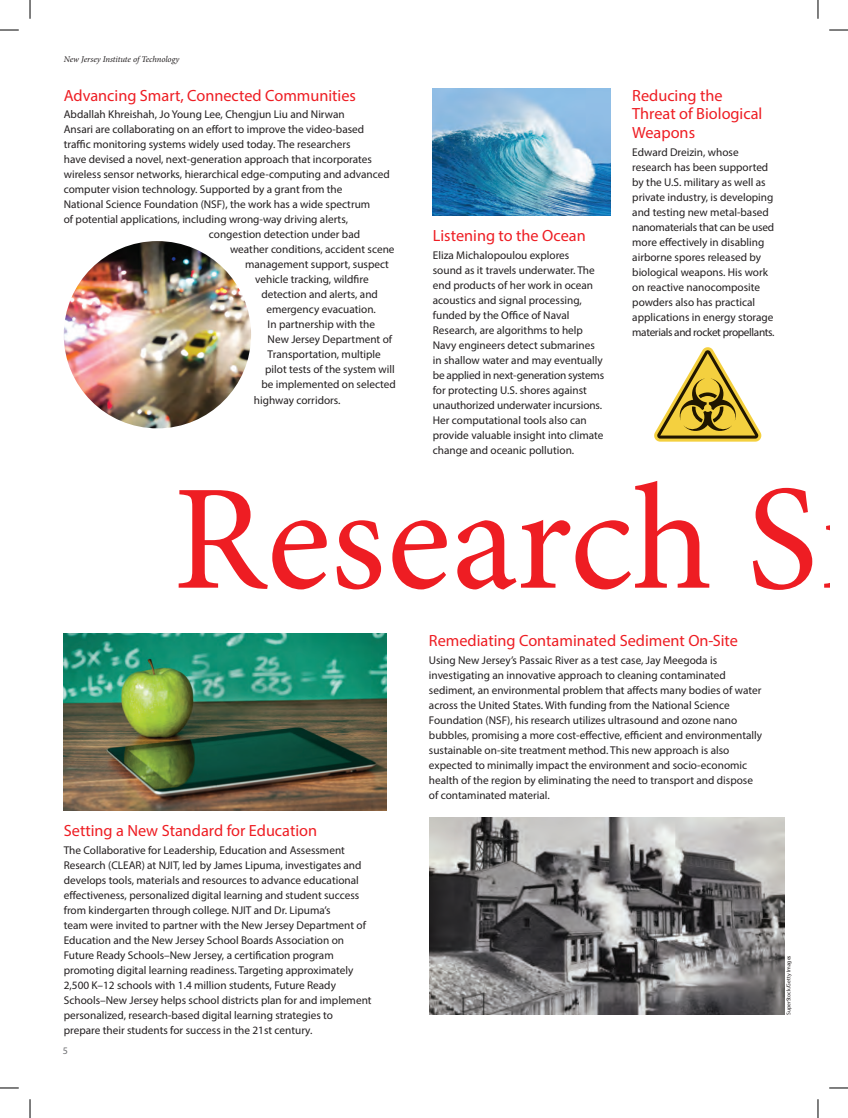
<style>
.page{position:relative;width:848px;height:1118px;background:#fff}
.page>*{position:absolute;margin:0;border:0;box-sizing:border-box;transform-origin:0 0}
.t1{font:150px "Minion Pro";color:#ee1d23}
.t2{font:16.25px/18.8px "Myriad Pro";color:#ee1d23}
.t3{font:11.25px/15px "Myriad Pro";color:#231f20}
.t4{font:10px "Myriad Pro";color:#6c6d70}
.t5{font:italic 8.75px "Minion Pro";letter-spacing:-.01em;color:#231f20}
.t6{font:5.62px "Myriad Pro";color:#231f20}
</style>
<div class="page">
<img style="left:433px;top:89px;width:178px;height:126px">
<img style="left:430px;top:817px;width:354px;height:197px">
<img style="left:64px;top:241px;width:187px;height:187px;border-radius:94px">
<img style="left:64px;top:634px;width:322px;height:176px">
<svg style="left:654px;top:347px;width:108px;height:94px"></svg>
<svg style="left:0;top:29px;width:19px;height:2px"></svg>
<svg style="left:829px;top:29px;width:19px;height:2px"></svg>
<svg style="left:0;top:1087px;width:19px;height:1px"></svg>
<svg style="left:829px;top:1087px;width:19px;height:1px"></svg>
<svg style="left:29px;top:0;width:2px;height:19px"></svg>
<svg style="left:29px;top:1099px;width:2px;height:19px"></svg>
<svg style="left:817px;top:0;width:1px;height:19px"></svg>
<svg style="left:817px;top:1099px;width:1px;height:19px"></svg>
<p class="t5" style="left:64px;top:53px;width:117px">New Jersey Institute of Technology</p>
<h2 class="t2" style="left:64px;top:86px;width:294px">Advancing Smart, Connected Communities</h2>
<p class="t3" style="left:64px;top:107px;width:282px">Abdallah Khreishah, Jo Young Lee, Chengjun Liu and Nirwan</p>
<p class="t3" style="left:64px;top:122px;width:302px">Ansari are collaborating on an effort to improve the video-based</p>
<p class="t3" style="left:64px;top:137px;width:288px">traffic monitoring systems widely used today. The researchers</p>
<p class="t3" style="left:64px;top:152px;width:310px">have devised a novel, next-generation approach that incorporates</p>
<p class="t3" style="left:64px;top:167px;width:327px">wireless sensor networks, hierarchical edge-computing and advanced</p>
<p class="t3" style="left:64px;top:182px;width:280px">computer vision technology. Supported by a grant from the</p>
<p class="t3" style="left:64px;top:197px;width:308px">National Science Foundation (NSF), the work has a wide spectrum</p>
<p class="t3" style="left:64px;top:212px;width:286px">of potential applications, including wrong-way driving alerts,</p>
<p class="t3" style="left:209px;top:227px;width:153px">congestion detection under bad</p>
<p class="t3" style="left:230px;top:242px;width:166px">weather conditions, accident scene</p>
<p class="t3" style="left:245px;top:257px;width:145px">management support, suspect</p>
<p class="t3" style="left:255px;top:272px;width:115px">vehicle tracking, wildfire</p>
<p class="t3" style="left:261px;top:287px;width:118px">detection and alerts, and</p>
<p class="t3" style="left:266px;top:302px;width:111px">emergency evacuation.</p>
<p class="t3" style="left:267px;top:317px;width:109px">In partnership with the</p>
<p class="t3" style="left:267px;top:332px;width:126px">New Jersey Department of</p>
<p class="t3" style="left:267px;top:347px;width:115px">Transportation, multiple</p>
<p class="t3" style="left:265px;top:362px;width:131px">pilot tests of the system will</p>
<p class="t3" style="left:261px;top:377px;width:136px">be implemented on selected</p>
<p class="t3" style="left:254px;top:392px;width:88px">highway corridors.</p>
<h2 class="t2" style="left:433px;top:226px;width:154px">Listening to the Ocean</h2>
<p class="t3" style="left:433px;top:247px;width:173px">Eliza Michalopoulou explores<br>sound as it travels underwater. The end products of her work in ocean acoustics and signal processing, funded by the Office of Naval Research, are algorithms to help Navy engineers detect submarines in shallow water and may eventually be applied in next-generation systems for protecting U.S. shores against unauthorized underwater incursions.<br>Her computational tools also can provide valuable insight into climate change and oceanic pollution.</p>
<h2 class="t2" style="left:632px;top:86px;width:131px">Reducing the<br>Threat of Biological<br>Weapons</h2>
<p class="t3" style="left:632px;top:144px;width:144px">Edward Dreizin, whose research has been supported by the U.S. military as well as private industry, is developing and testing new metal-based nanomaterials that can be used more effectively in disabling airborne spores released by biological weapons. His work on reactive nanocomposite powders also has practical applications in energy storage materials and rocket propellants.</p>
<h1 class="t1" style="left:173px;top:439px;width:646px">Research S</h1>
<h2 class="t2" style="left:64px;top:821px;width:255px">Setting a New Standard for Education</h2>
<p class="t3" style="left:64px;top:842px;width:309px">The Collaborative for Leadership, Education and Assessment Research (CLEAR) at NJIT, led by James Lipuma, investigates and develops tools, materials and resources to advance educational effectiveness, personalized digital learning and student success from kindergarten through college. NJIT and Dr. Lipuma’s<br>team were invited to partner with the New Jersey Department of Education and the New Jersey School Boards Association on Future Ready Schools–New Jersey, a certification program promoting digital learning readiness. Targeting approximately 2,500 K–12 schools with 1.4 million students, Future Ready Schools–New Jersey helps school districts plan for and implement personalized, research-based digital learning strategies to prepare their students for success in the 21st century.</p>
<p class="t4" style="left:63px;top:1044px;width:7px">5</p>
<h2 class="t2" style="left:429px;top:630px;width:310px">Remediating Contaminated Sediment On-Site</h2>
<p class="t3" style="left:429px;top:652px;width:335px">Using New Jersey’s Passaic River as a test case, Jay Meegoda is investigating an innovative approach to cleaning contaminated sediment, an environmental problem that affects many bodies of water across the United States. With funding from the National Science Foundation (NSF), his research utilizes ultrasound and ozone nano bubbles, promising a more cost-effective, efficient and environmentally sustainable on-site treatment method. This new approach is also expected to minimally impact the environment and socio-economic health of the region by eliminating the need to transport and dispose of contaminated material.</p>
<p class="t6" style="left:785px;top:1015px;width:61px;rotate:-90deg">SuperStock/Getty Images</p>
</div>
